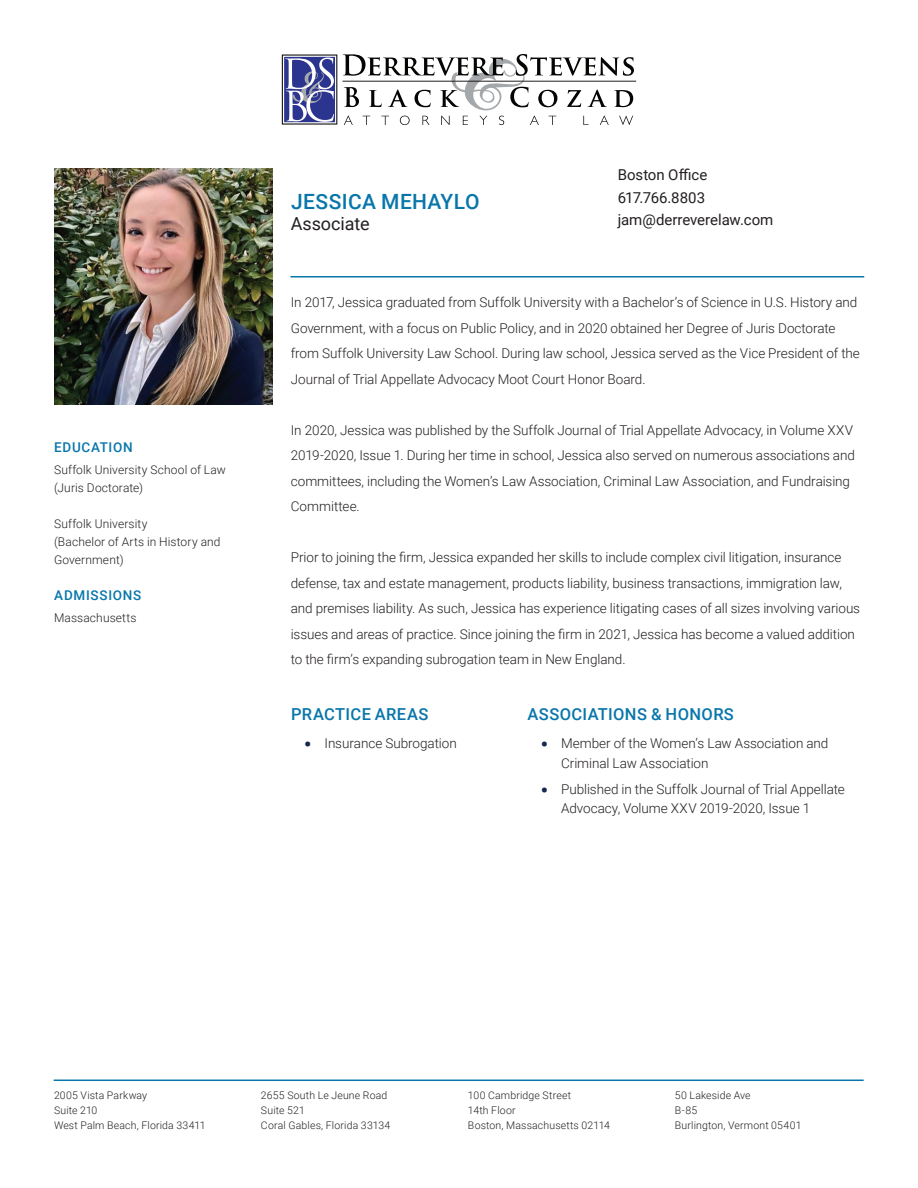
<style>
.page{position:relative;width:918px;height:1188px;background:#fff}
.page>*{position:absolute;margin:0;border:0;box-sizing:border-box;transform-origin:0 0}
.t1{font:500 21px "Roboto";letter-spacing:.02em;color:#0876aa}
.t2{font:18px "Roboto";letter-spacing:-.005em;color:#231f20}
.t3{font:500 16.5px "Roboto";letter-spacing:.025em;color:#0876aa}
.t4{font:15px/22.5px "Roboto";color:#231f20}
.t5{font:300 13.5px/25.5px "Roboto";letter-spacing:-.005em;color:#231f20}
.t6{font:500 13.5px "Roboto";letter-spacing:.05em;color:#0876aa}
.t7{font:300 12px/18px "Roboto";letter-spacing:.01em;color:#231f20}
.t8{font:300 10.5px/15px "Roboto";letter-spacing:.015em;color:#231f20}
.s1{font-weight:900;font-size:19.5px;color:#162751}
</style>
<div class="page">
<hr style="left:343px;top:81px;width:293px;height:1px;background:#211d1e">
<svg style="left:343px;top:54px;width:291px;height:71px"></svg>
<div style="left:282px;top:55px;width:55px;height:70px;border:3px solid #040503"></div>
<div style="left:283px;top:56px;width:53px;height:67px;border:1px solid #fff"></div>
<svg style="left:285px;top:58px;width:49px;height:64px"></svg>
<hr style="left:54px;top:1080px;width:810px;height:1px;background:#0876aa">
<img style="left:54px;top:169px;width:219px;height:236px">
<hr style="left:291px;top:276px;width:573px;height:2px;background:#0876aa">
<p class="t6" style="left:54px;top:438px;width:80px">EDUCATION</p>
<p class="t7" style="left:54px;top:460px;width:173px">Suffolk University School of Law (Juris Doctorate)</p>
<p class="t7" style="left:54px;top:514px;width:168px">Suffolk University<br>(Bachelor of Arts in History and<br>Government)</p>
<p class="t6" style="left:54px;top:586px;width:89px">ADMISSIONS</p>
<p class="t7" style="left:54px;top:609px;width:84px">Massachusetts</p>
<h1 class="t1" style="left:291px;top:187px;width:190px">JESSICA MEHAYLO</h1>
<h2 class="t2" style="left:291px;top:211px;width:80px">Associate</h2>
<p class="t4" style="left:618px;top:163px;width:157px">Boston Office<br>617.766.8803 jam@derreverelaw.com</p>
<p class="t5" style="left:291px;top:289px;width:571px">In 2017, Jessica graduated from Suffolk University with a Bachelor’s of Science in U.S. History and Government, with a focus on Public Policy, and in 2020 obtained her Degree of Juris Doctorate from Suffolk University Law School. During law school, Jessica served as the Vice President of the Journal of Trial Appellate Advocacy Moot Court Honor Board.</p>
<p class="t5" style="left:291px;top:417px;width:566px">In 2020, Jessica was published by the Suffolk Journal of Trial Appellate Advocacy, in Volume XXV 2019-2020, Issue 1. During her time in school, Jessica also served on numerous associations and committees, including the Women’s Law Association, Criminal Law Association, and Fundraising Committee.</p>
<p class="t5" style="left:291px;top:544px;width:571px">Prior to joining the firm, Jessica expanded her skills to include complex civil litigation, insurance defense, tax and estate management, products liability, business transactions, immigration law, and premises liability. As such, Jessica has experience litigating cases of all sizes involving various issues and areas of practice. Since joining the firm in 2021, Jessica has become a valued addition to the firm’s expanding subrogation team in New England.</p>
<p class="t3" style="left:291px;top:702px;width:139px">PRACTICE AREAS</p>
<p class="t3" style="left:528px;top:702px;width:208px">ASSOCIATIONS &amp; HONORS</p>
<p class="t5" style="left:304px;top:730px;width:154px"><span class="s1">•</span> Insurance Subrogation</p>
<p class="t5" style="left:561px;top:733px;width:269px;line-height:19.5px;text-indent:-20px"><span class="s1">•</span> Member of the Women’s Law Association and<br>Criminal Law Association</p>
<p class="t5" style="left:561px;top:779px;width:285px;line-height:19.5px;text-indent:-20px"><span class="s1">•</span> Published in the Suffolk Journal of Trial Appellate<br>Advocacy, Volume XXV 2019-2020, Issue 1</p>
<p class="t8" style="left:54px;top:1087px;width:153px">2005 Vista Parkway<br>Suite 210<br>West Palm Beach, Florida 33411</p>
<p class="t8" style="left:261px;top:1087px;width:131px">2655 South Le Jeune Road<br>Suite 521<br>Coral Gables, Florida 33134</p>
<p class="t8" style="left:468px;top:1087px;width:144px">100 Cambridge Street<br>14th Floor<br>Boston, Massachusetts 02114</p>
<p class="t8" style="left:675px;top:1087px;width:128px">50 Lakeside Ave<br>B-85<br>Burlington, Vermont 05401</p>
</div>
